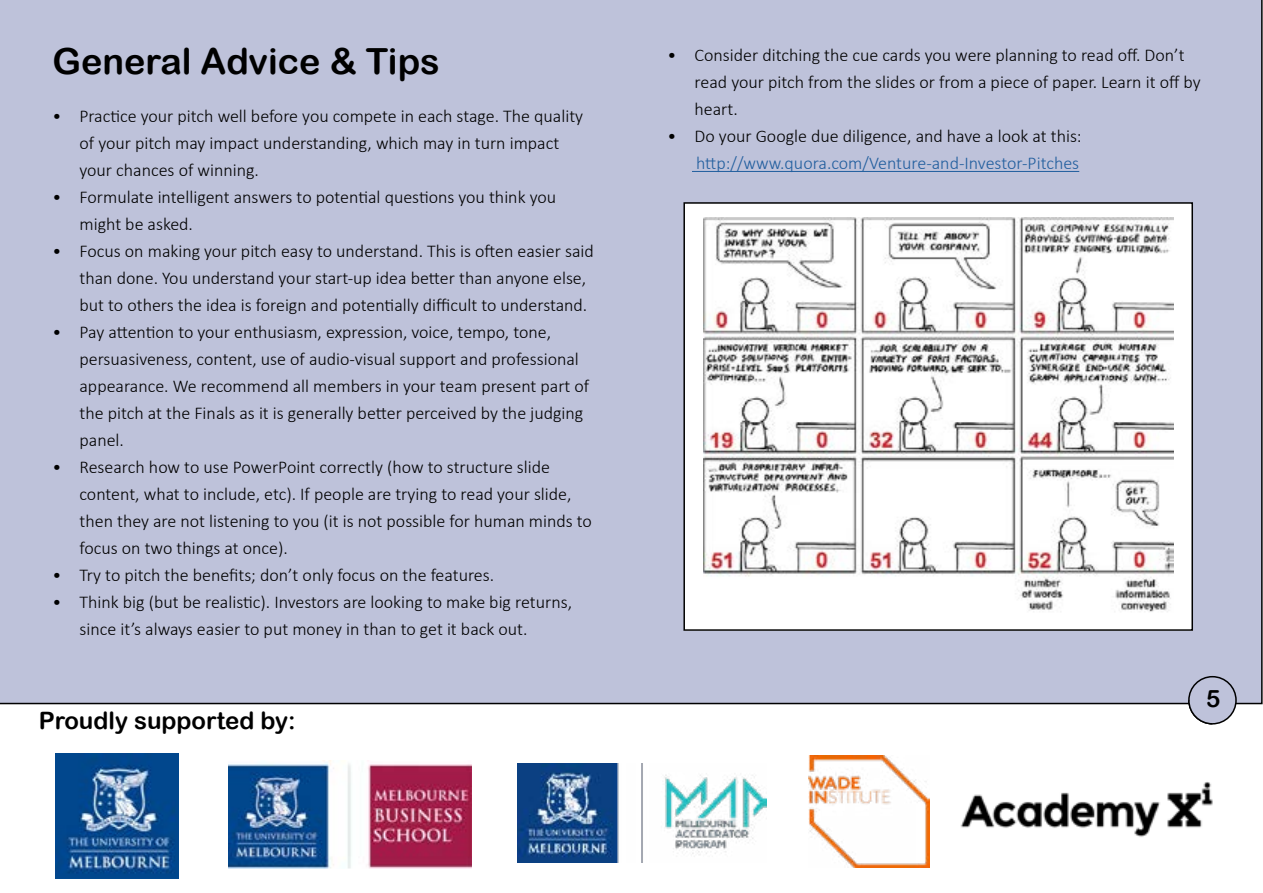
<style>
.page{position:relative;width:1263px;height:893px;background:#fff}
.page>*{position:absolute;margin:0;border:0;box-sizing:border-box;transform-origin:0 0}
.t1{font:36px "Arial Rounded MT Bold";color:#000}
.t2{font:24px "Arial Rounded MT Bold";color:#000}
.t3{font:300 18px/27px "Calibri";color:#000}
.t4{font:300 18px "Calibri";color:#215e9e}
</style>
<div class="page">
<div style="left:0;top:0;width:1262px;height:704px;background:#bec2da"></div>
<div style="left:684px;top:203px;width:508px;height:427px;background:#fff"></div>
<img style="left:703px;top:217px;width:470px;height:395px">
<div style="left:683px;top:202px;width:510px;height:429px;border:2px solid #000"></div>
<div style="left:1189px;top:677px;width:47px;height:47px;background:#bec2da;border-radius:50%"></div>
<div style="left:1188px;top:676px;width:49px;height:48px;border:2px solid #000;border-radius:50%"></div>
<svg style="left:1187px;top:699px;width:27px;height:26px"></svg>
<hr style="left:692px;top:171px;width:387px;height:1px;background:#215e9e">
<img style="left:808px;top:755px;width:121px;height:112px">
<img style="left:960px;top:782px;width:253px;height:55px">
<img style="left:55px;top:754px;width:124px;height:125px">
<img style="left:517px;top:763px;width:249px;height:99px">
<img style="left:228px;top:761px;width:244px;height:107px">
<h1 class="t1" style="left:52px;top:40px;width:389px">General Advice &amp; Tips</h1>
<p class="t3" style="left:80px;top:102px;width:505px;text-indent:-27px">• Practice your pitch well before you compete in each stage. The quality of your pitch may impact understanding, which may in turn impact your chances of winning.</p>
<p class="t3" style="left:80px;top:183px;width:478px;text-indent:-27px">• Formulate intelligent answers to potential questions you think you might be asked.</p>
<p class="t3" style="left:80px;top:237px;width:516px;text-indent:-27px">• Focus on making your pitch easy to understand. This is often easier said than done. You understand your start-up idea better than anyone else, but to others the idea is foreign and potentially difficult to understand.</p>
<p class="t3" style="left:80px;top:318px;width:511px;text-indent:-27px">• Pay attention to your enthusiasm, expression, voice, tempo, tone, persuasiveness, content, use of audio-visual support and professional appearance. We recommend all members in your team present part of the pitch at the Finals as it is generally better perceived by the judging panel.</p>
<p class="t3" style="left:80px;top:453px;width:514px;text-indent:-27px">• Research how to use PowerPoint correctly (how to structure slide content, what to include, etc). If people are trying to read your slide, then they are not listening to you (it is not possible for human minds to focus on two things at once).</p>
<p class="t3" style="left:52px;top:561px;width:443px">• Try to pitch the benefits; don’t only focus on the features.</p>
<p class="t3" style="left:80px;top:588px;width:494px;text-indent:-27px">• Think big (but be realistic). Investors are looking to make big returns, since it’s always easier to put money in than to get it back out.</p>
<h2 class="t2" style="left:39px;top:706px;width:258px">Proudly supported by:</h2>
<p class="t3" style="left:694px;top:41px;width:507px;text-indent:-27px">• Consider ditching the cue cards you were planning to read off. Don’t read your pitch from the slides or from a piece of paper. Learn it off by heart.</p>
<p class="t3" style="left:668px;top:122px;width:416px">• Do your Google due diligence, and have a look at this:</p>
<p class="t4" style="left:696px;top:152px;width:385px">http://www.quora.com/Venture-and-Investor-Pitches</p>
<h2 class="t2" style="left:1206px;top:684px;width:16px">5</h2>
</div>
